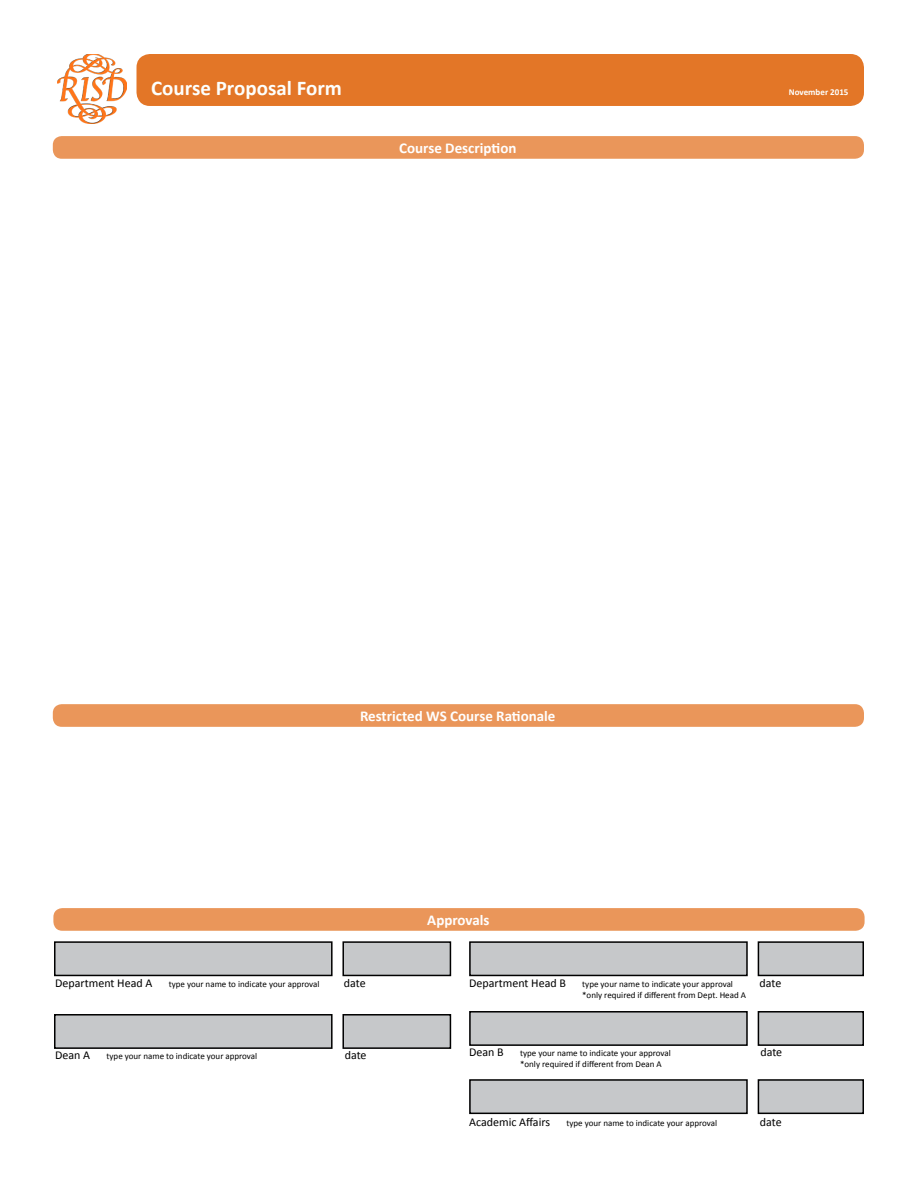
<style>
.page{position:relative;width:918px;height:1188px;background:#fff}
.page>*{position:absolute;margin:0;border:0;box-sizing:border-box;transform-origin:0 0}
.t1{font:700 21px "Calibri";color:#fdfffd}
.t2{font:700 15px "Calibri";color:#fff}
.t3{font:12px "Calibri";color:#000}
.t4{font:9px "Calibri";color:#000}
.t5{font:700 9px "Calibri";color:#fdfffd}
</style>
<div class="page">
<div style="left:53px;top:908px;width:812px;height:23px;background:#ea965a;border-radius:9px"></div>
<div style="left:55px;top:942px;width:277px;height:33px;background:#c6c8ca"></div>
<div style="left:54px;top:941px;width:279px;height:35px;border:2px solid #000"></div>
<div style="left:343px;top:942px;width:107px;height:33px;background:#c6c8ca"></div>
<div style="left:342px;top:941px;width:109px;height:35px;border:2px solid #000"></div>
<div style="left:55px;top:1015px;width:277px;height:33px;background:#c6c8ca"></div>
<div style="left:54px;top:1014px;width:279px;height:35px;border:2px solid #000"></div>
<div style="left:343px;top:1015px;width:107px;height:33px;background:#c6c8ca"></div>
<div style="left:342px;top:1014px;width:109px;height:35px;border:2px solid #000"></div>
<div style="left:470px;top:942px;width:277px;height:33px;background:#c6c8ca"></div>
<div style="left:469px;top:941px;width:279px;height:35px;border:2px solid #000"></div>
<div style="left:758px;top:942px;width:105px;height:33px;background:#c6c8ca"></div>
<div style="left:758px;top:941px;width:106px;height:35px;border:2px solid #000"></div>
<div style="left:470px;top:1012px;width:277px;height:33px;background:#c6c8ca"></div>
<div style="left:469px;top:1011px;width:279px;height:35px;border:2px solid #000"></div>
<div style="left:758px;top:1012px;width:105px;height:33px;background:#c6c8ca"></div>
<div style="left:758px;top:1011px;width:106px;height:35px;border:2px solid #000"></div>
<div style="left:470px;top:1080px;width:277px;height:33px;background:#c6c8ca"></div>
<div style="left:469px;top:1079px;width:279px;height:35px;border:2px solid #000"></div>
<div style="left:758px;top:1080px;width:105px;height:33px;background:#c6c8ca"></div>
<div style="left:758px;top:1079px;width:106px;height:35px;border:2px solid #000"></div>
<div style="left:136px;top:54px;width:728px;height:52px;background:#e37627;border-radius:14px"></div>
<img style="left:57px;top:54px;width:69px;height:69px">
<div style="left:53px;top:704px;width:811px;height:23px;background:#ea965a;border-radius:9px"></div>
<div style="left:53px;top:136px;width:811px;height:23px;background:#ea965a;border-radius:9px"></div>
<h1 class="t1" style="left:151px;top:75px;width:192px">Course Proposal Form</h1>
<p class="t5" style="left:789px;top:86px;width:61px">November 2015</p>
<h2 class="t2" style="left:399px;top:139px;width:119px">Course Description</h2>
<h2 class="t2" style="left:360px;top:707px;width:197px">Restricted WS Course Rationale</h2>
<h3 class="t3" style="left:55px;top:976px;width:99px">Department Head A</h3>
<p class="t4" style="left:169px;top:979px;width:152px">type your name to indicate your approval</p>
<h3 class="t3" style="left:344px;top:976px;width:23px">date</h3>
<h3 class="t3" style="left:55px;top:1048px;width:37px">Dean A</h3>
<p class="t4" style="left:107px;top:1051px;width:152px">type your name to indicate your approval</p>
<h3 class="t3" style="left:345px;top:1048px;width:23px">date</h3>
<h2 class="t2" style="left:427px;top:911px;width:64px">Approvals</h2>
<h3 class="t3" style="left:469px;top:976px;width:98px">Department Head B</h3>
<p class="t4" style="left:582px;top:979px;width:152px">type your name to indicate your approval</p>
<h3 class="t3" style="left:760px;top:976px;width:23px">date</h3>
<p class="t4" style="left:582px;top:990px;width:165px">*only required if different from Dept. Head A</p>
<h3 class="t3" style="left:469px;top:1044px;width:36px">Dean B</h3>
<p class="t4" style="left:520px;top:1047px;width:152px">type your name to indicate your approval</p>
<h3 class="t3" style="left:760px;top:1044px;width:23px">date</h3>
<p class="t4" style="left:520px;top:1058px;width:143px">*only required if different from Dean A</p>
<h3 class="t3" style="left:469px;top:1115px;width:82px">Academic Affairs</h3>
<p class="t4" style="left:566px;top:1118px;width:152px">type your name to indicate your approval</p>
<h3 class="t3" style="left:760px;top:1115px;width:23px">date</h3>
</div>
